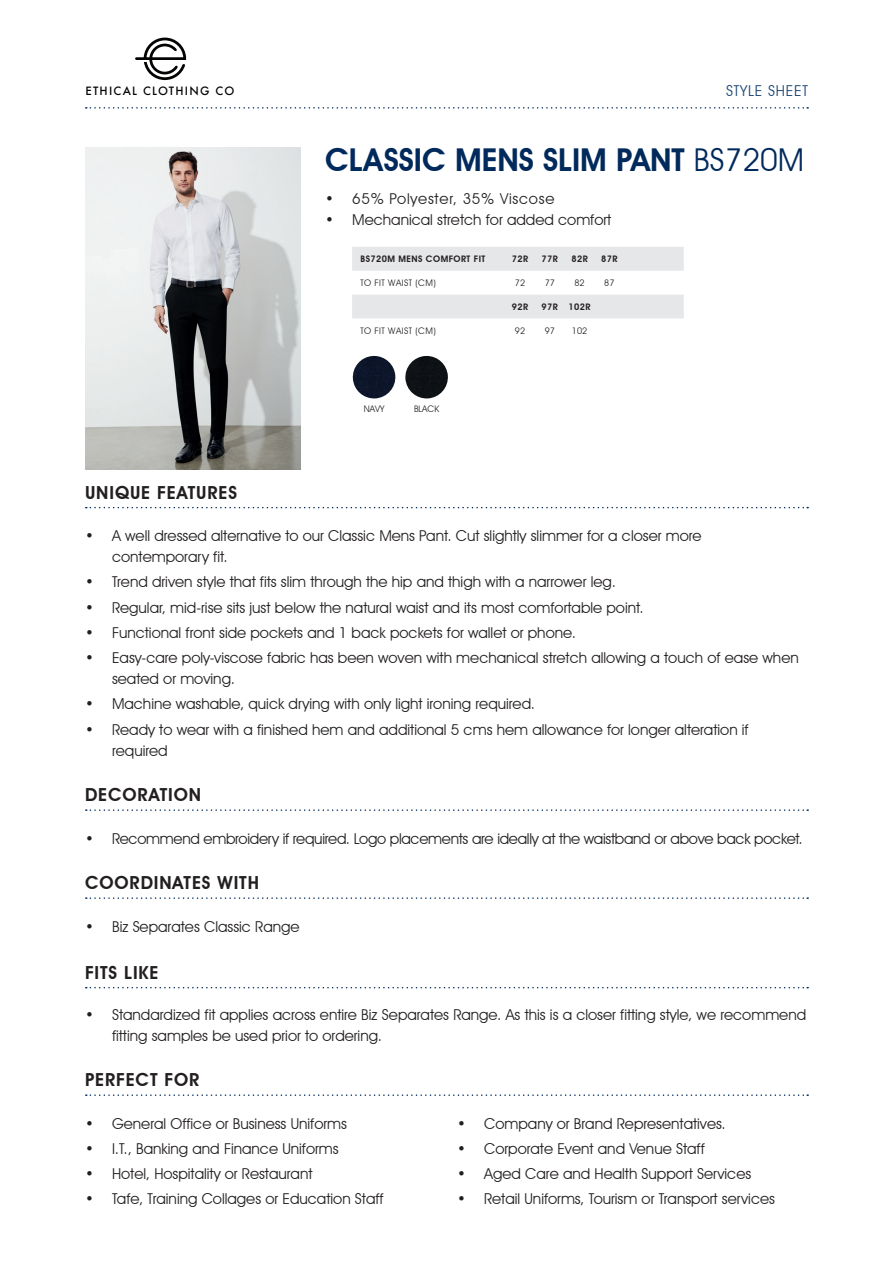
<style>
.page{position:relative;width:893px;height:1263px;background:#fff}
.page>*{position:absolute;margin:0;border:0;box-sizing:border-box;transform-origin:0 0}
.t1{font:600 31.5px "Avant Garde IT Cby BT";color:#00295c}
.t2{font:600 18px "Avant Garde IT Cby BT";letter-spacing:.05em;color:#231f20}
.t3{font:15px/21px "Avant Garde IT Cby BT";color:#231f20}
.t4{font:15px "Avant Garde IT Cby BT";letter-spacing:-.02em;color:#231f20}
.t5{font:15px "Avant Garde IT Cby BT";letter-spacing:.05em;color:#231f20}
.t6{font:15px "Avant Garde IT Cby BT";letter-spacing:.05em;color:#1a4574}
.t7{font:500 11.1px "Futura";letter-spacing:.11em;color:#040503}
.t8{font:600 9px "Avant Garde IT Cby BT";letter-spacing:.05em;color:#231f20}
.t9{font:9px "Avant Garde IT Cby BT";letter-spacing:.05em;color:#231f20}
.t10{font:9px "Avant Garde IT Cby BT";letter-spacing:.015em;color:#231f20}
.s1{font-weight:400}
</style>
<div class="page">
<svg style="left:86px;top:107px;width:722px;height:2px"></svg>
<svg style="left:86px;top:507px;width:722px;height:1px"></svg>
<svg style="left:86px;top:809px;width:722px;height:2px"></svg>
<svg style="left:86px;top:987px;width:722px;height:1px"></svg>
<img style="left:352px;top:356px;width:44px;height:43px">
<img style="left:85px;top:147px;width:215px;height:323px">
<svg style="left:352px;top:247px;width:332px;height:71px"></svg>
<svg style="left:86px;top:1094px;width:722px;height:2px"></svg>
<svg style="left:86px;top:897px;width:722px;height:2px"></svg>
<img style="left:405px;top:356px;width:43px;height:43px">
<svg style="left:135px;top:38px;width:51px;height:42px"></svg>
<p class="t7" style="left:85px;top:83px;width:150px">ETHICAL CLOTHING CO</p>
<p class="t2" style="left:85px;top:481px;width:154px">UNIQUE FEATURES</p>
<p class="t6" style="left:726px;top:82px;width:83px">STYLE SHEET</p>
<h1 class="t1" style="left:325px;top:141px;width:480px">CLASSIC MENS SLIM PANT <span class="s1">BS720M</span></h1>
<p class="t5" style="left:325px;top:190px;width:231px">• 65% Polyester, 35% Viscose</p>
<p class="t3" style="left:325px;top:209px;width:288px">• Mechanical stretch for added comfort</p>
<p class="t8" style="left:361px;top:254px;width:126px">BS720M MENS COMFORT FIT</p>
<p class="t8" style="left:512px;top:254px;width:18px">72R</p>
<p class="t8" style="left:542px;top:254px;width:18px">77R</p>
<p class="t8" style="left:571px;top:254px;width:18px">82R</p>
<p class="t8" style="left:601px;top:254px;width:18px">87R</p>
<p class="t9" style="left:361px;top:277px;width:77px">TO FIT WAIST (CM)</p>
<p class="t10" style="left:515px;top:277px;width:12px">72</p>
<p class="t10" style="left:545px;top:277px;width:12px">77</p>
<p class="t10" style="left:574px;top:277px;width:12px">82</p>
<p class="t10" style="left:604px;top:277px;width:12px">87</p>
<p class="t8" style="left:512px;top:301px;width:18px">92R</p>
<p class="t8" style="left:542px;top:301px;width:51px">97R 102R</p>
<p class="t9" style="left:361px;top:325px;width:77px">TO FIT WAIST (CM)</p>
<p class="t10" style="left:515px;top:325px;width:12px">92</p>
<p class="t10" style="left:545px;top:325px;width:12px">97</p>
<p class="t10" style="left:572px;top:325px;width:17px">102</p>
<p class="t10" style="left:364px;top:403px;width:22px">NAVY</p>
<p class="t10" style="left:414px;top:403px;width:27px">BLACK</p>
<p class="t3" style="left:112px;top:525px;width:591px;text-indent:-27px">• A well dressed alternative to our Classic Mens Pant. Cut slightly slimmer for a closer more contemporary fit.</p>
<p class="t3" style="left:85px;top:571px;width:532px">• Trend driven style that fits slim through the hip and thigh with a narrower leg.</p>
<p class="t3" style="left:85px;top:597px;width:560px">• Regular, mid-rise sits just below the natural waist and its most comfortable point.</p>
<p class="t3" style="left:85px;top:622px;width:492px">• Functional front side pockets and 1 back pockets for wallet or phone.</p>
<p class="t3" style="left:112px;top:647px;width:688px;text-indent:-27px">• Easy-care poly-viscose fabric has been woven with mechanical stretch allowing a touch of ease when seated or moving.</p>
<p class="t3" style="left:85px;top:693px;width:452px">• Machine washable, quick drying with only light ironing required.</p>
<p class="t3" style="left:112px;top:719px;width:638px;text-indent:-27px">• Ready to wear with a finished hem and additional 5 cms hem allowance for longer alteration if required</p>
<p class="t2" style="left:85px;top:784px;width:118px">DECORATION</p>
<p class="t4" style="left:85px;top:829px;width:719px">• Recommend embroidery if required. Logo placements are ideally at the waistband or above back pocket.</p>
<p class="t2" style="left:85px;top:872px;width:175px">COORDINATES WITH</p>
<p class="t3" style="left:85px;top:915px;width:216px">• Biz Separates Classic Range</p>
<p class="t2" style="left:85px;top:961px;width:75px">FITS LIKE</p>
<p class="t3" style="left:112px;top:1004px;width:696px;text-indent:-27px">• Standardized fit applies across entire Biz Separates Range. As this is a closer fitting style, we recommend fitting samples be used prior to ordering.</p>
<p class="t2" style="left:85px;top:1069px;width:116px">PERFECT FOR</p>
<p class="t3" style="left:85px;top:1113px;width:263px">• General Office or Business Uniforms</p>
<p class="t3" style="left:85px;top:1138px;width:255px">• I.T., Banking and Finance Uniforms</p>
<p class="t3" style="left:85px;top:1163px;width:229px">• Hotel, Hospitality or Restaurant</p>
<p class="t3" style="left:85px;top:1188px;width:300px">• Tafe, Training Collages or Education Staff</p>
<p class="t3" style="left:457px;top:1112px;width:270px">• Company or Brand Representatives.</p>
<p class="t3" style="left:457px;top:1138px;width:249px">• Corporate Event and Venue Staff</p>
<p class="t3" style="left:457px;top:1163px;width:296px">• Aged Care and Health Support Services</p>
<p class="t3" style="left:457px;top:1188px;width:319px">• Retail Uniforms, Tourism or Transport services</p>
</div>
